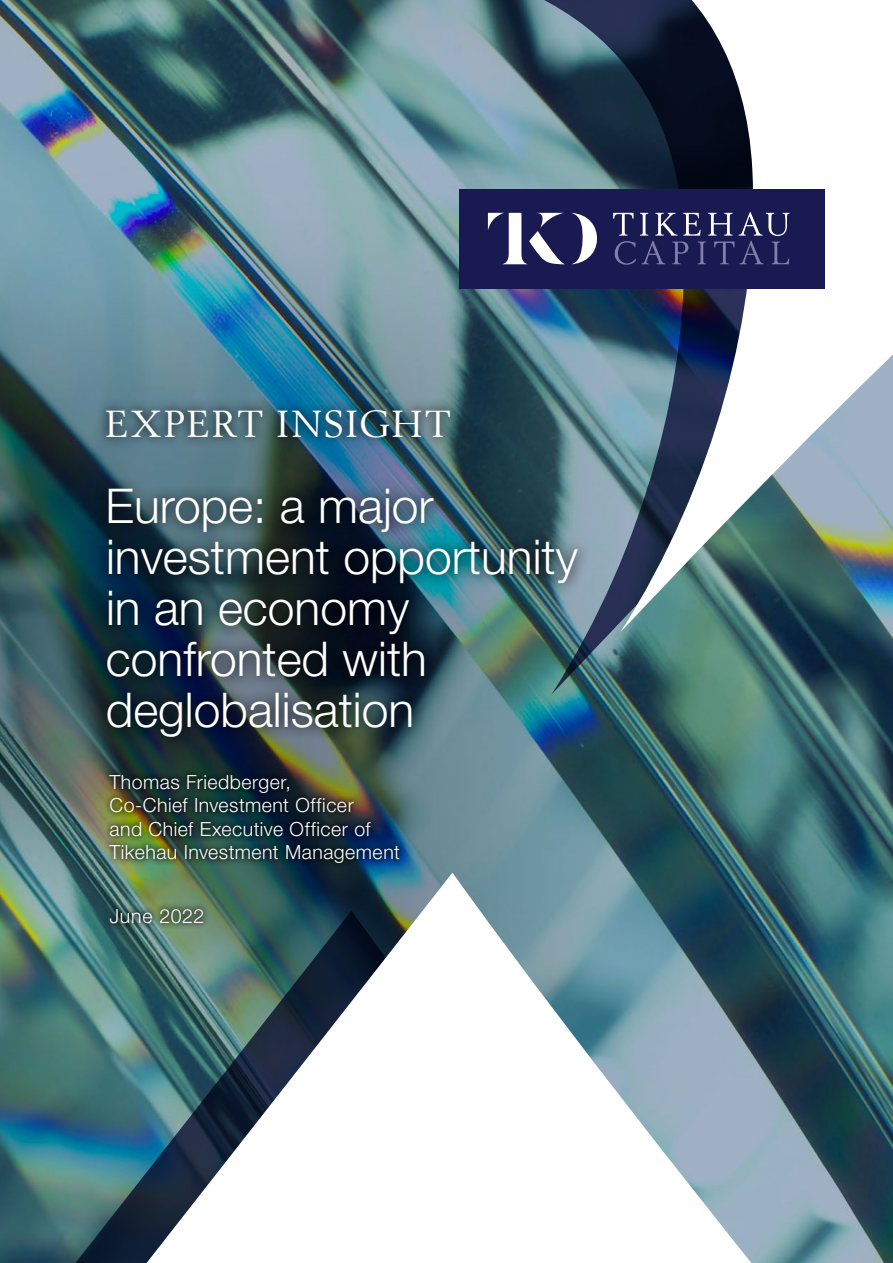
<style>
.page{position:relative;width:893px;height:1263px;background:#fff}
.page>*{position:absolute;margin:0;border:0;box-sizing:border-box;transform-origin:0 0}
.t1{font:300 48px/51px "Helvetica Neue LT Std";color:#fff}
.t2{font:37.5px "Berling";letter-spacing:.04em;color:#fff}
.t3{font:300 19.5px/23.4px "Helvetica Neue LTGEO 45";letter-spacing:.025em;color:#fff}
</style>
<div class="page">
<img style="left:0;top:0;width:893px;height:911px">
<img style="left:312px;top:0;width:581px;height:695px">
<img style="left:3px;top:873px;width:890px;height:390px">
<svg style="left:380px;top:0;width:513px;height:632px"></svg>
<div style="left:459px;top:189px;width:365px;height:99px;background:#191a51"></div>
<svg style="left:613px;top:212px;width:176px;height:53px"></svg>
<svg style="left:488px;top:213px;width:76px;height:51px"></svg>
<svg style="left:572px;top:213px;width:25px;height:51px"></svg>
<img style="left:97px;top:399px;width:364px;height:49px">
<div style="left:94px;top:474px;width:497px;height:277px;background:#000;opacity:.75"></div>
<div style="left:103px;top:902px;width:107px;height:28px;background:#000;opacity:.85"></div>
<div style="left:103px;top:767px;width:303px;height:103px;background:#000;opacity:.85"></div>
<h2 class="t2" style="left:105px;top:401px;width:347px">EXPERT INSIGHT</h2>
<h1 class="t1" style="left:106px;top:480px;width:474px">Europe: a major investment opportunity in an economy confronted with deglobalisation</h1>
<p class="t3" style="left:109px;top:770px;width:292px">Thomas Friedberger,<br>Co-Chief Investment Officer<br>and Chief Executive Officer of<br>Tikehau Investment Management</p>
<p class="t3" style="left:109px;top:904px;width:96px">June 2022</p>
</div>
